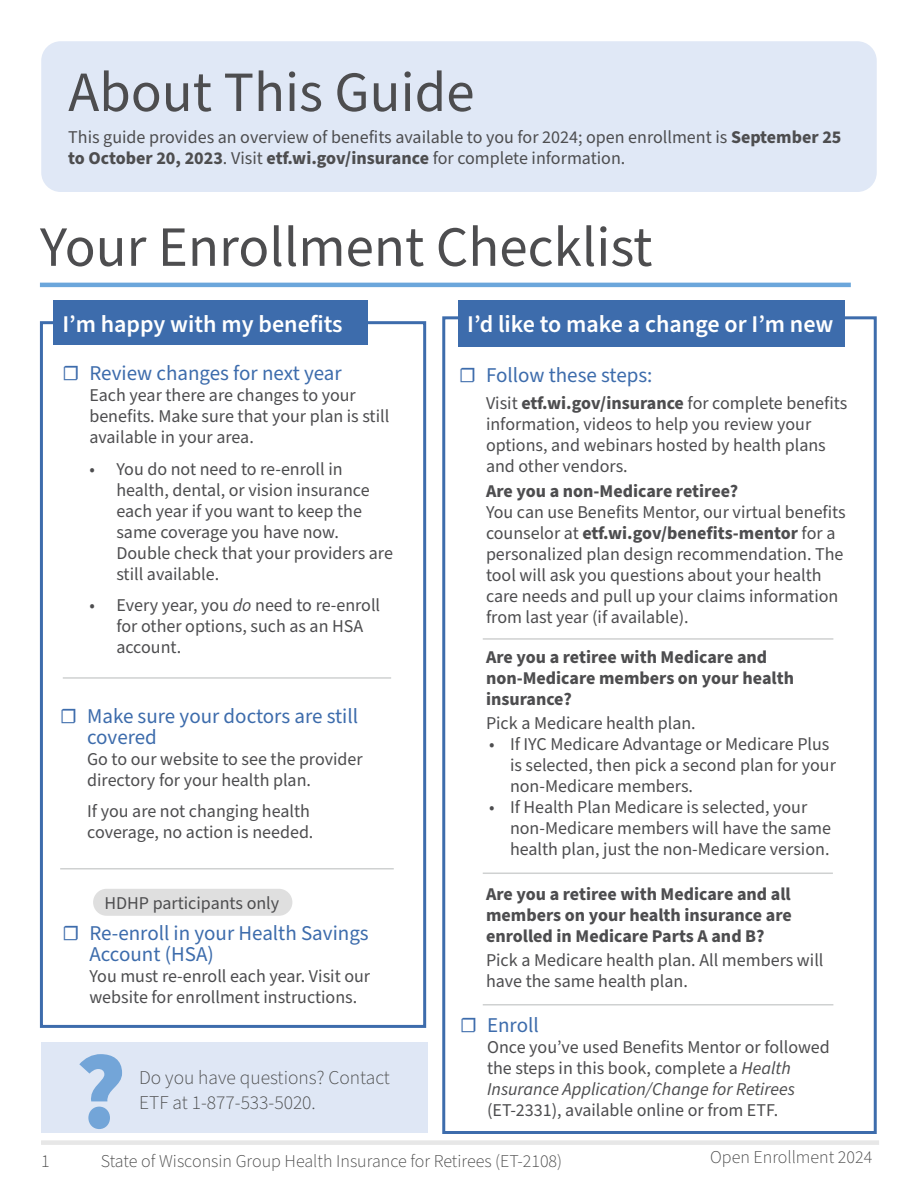
<style>
.page{position:relative;width:918px;height:1188px;background:#fff}
.page>*{position:absolute;margin:0;border:0;box-sizing:border-box;transform-origin:0 0}
.t1{font:900 108px "Source Sans Pro";color:#73a5d8}
.t2{font:57px "Source Sans Pro";color:#4d4d4f}
.Checklist_Name__H2{font:600 24px "Source Sans Pro";color:#fff}
.Checkbox__H3{font:21px/21px "Source Sans Pro";color:#3d6cac}
.t3{font:300 19.5px/25.5px "Source Sans Pro";color:#4c4d4d}
.Checklist_Paragraph{font:18px/21px "Source Sans Pro";color:#4d4d4f}
.t4{font:700 18px/21px "Source Sans Pro";color:#4d4d4f}
.t5{font:300 18px "Source Sans Pro";color:#4b4b4b}
.s1{font-weight:700}
.s2{font-weight:600}
.s3{font-style:italic}
</style>
<div class="page">
<div style="left:41px;top:1140px;width:838px;height:5px;background:#e7e7e7"></div>
<div style="left:41px;top:41px;width:836px;height:151px;background:#e0e8f6;border-radius:19px"></div>
<hr style="left:40px;top:283px;width:811px;height:4px;background:#6ba6db">
<div style="left:40px;top:321px;width:386px;height:707px;border:3px solid #3d6cac"></div>
<div style="left:53px;top:300px;width:315px;height:45px;background:#3d6cac"></div>
<hr style="left:63px;top:677px;width:328px;height:2px;background:#cfd1d1">
<hr style="left:60px;top:868px;width:334px;height:2px;background:#cfd1d1">
<div style="left:93px;top:889px;width:199px;height:27px;background:#dfdfdf;border-radius:14px"></div>
<div style="left:442px;top:316px;width:435px;height:818px;border:3px solid #3d6cac"></div>
<div style="left:458px;top:300px;width:387px;height:47px;background:#3d6cac"></div>
<hr style="left:483px;top:1004px;width:350px;height:2px;background:#cfd1d1">
<hr style="left:483px;top:638px;width:350px;height:2px;background:#cfd1d1">
<div style="left:41px;top:1042px;width:386px;height:90px;background:#dfe7f5"></div>
<hr style="left:483px;top:873px;width:350px;height:1px;background:#cfd1d1">
<h1 class="t2" style="left:68px;top:54px;width:408px">About This Guide</h1>
<p class="Checklist_Paragraph" style="left:68px;top:127px;width:775px">This guide provides an overview of benefits available to you for 2024; open enrollment is <span class="s1">September 25 to October 20, 2023</span>. Visit <span class="s1">etf.wi.gov/insurance</span> for complete information.</p>
<h1 class="t2" style="left:40px;top:209px;width:614px">Your Enrollment Checklist</h1>
<h2 class="Checklist_Name__H2" style="left:62px;top:308px;width:282px">I’m happy with my benefits</h2>
<h3 class="Checkbox__H3" style="left:62px;top:364px;width:281px"><span class="s2">☐</span> Review changes for next year</h3>
<p class="Checklist_Paragraph" style="left:89px;top:386px;width:301px">Each year there are changes to your benefits. Make sure that your plan is still available in your area.</p>
<p class="Checklist_Paragraph" style="left:116px;top:459px;width:278px;text-indent:-27px">• You do not need to re-enroll in health, dental, or vision insurance each year if you want to keep the same coverage you have now.<br>Double check that your providers are still available.</p>
<p class="Checklist_Paragraph" style="left:116px;top:596px;width:265px;text-indent:-27px">• Every year, you <span class="s3">do</span> need to re-enroll for other options, such as an HSA account.</p>
<h3 class="Checkbox__H3" style="left:87px;top:706px;width:273px;text-indent:-27px"><span class="s2">☐</span> Make sure your doctors are still covered</h3>
<p class="Checklist_Paragraph" style="left:87px;top:749px;width:277px">Go to our website to see the provider directory for your health plan.</p>
<p class="Checklist_Paragraph" style="left:87px;top:801px;width:228px">If you are not changing health coverage, no action is needed.</p>
<h3 class="Checklist_Paragraph" style="left:104px;top:893px;width:176px">HDHP participants only</h3>
<h3 class="Checkbox__H3" style="left:89px;top:923px;width:281px;text-indent:-27px"><span class="s2">☐</span> Re-enroll in your Health Savings<br>Account (HSA)</h3>
<p class="Checklist_Paragraph" style="left:89px;top:966px;width:282px">You must re-enroll each year. Visit our website for enrollment instructions.</p>
<p class="t1" style="left:75px;top:1017px;width:53px">?</p>
<p class="t3" style="left:139px;top:1065px;width:252px">Do you have questions? Contact<br>ETF at 1-877-533-5020.</p>
<h2 class="Checklist_Name__H2" style="left:467px;top:308px;width:368px">I’d like to make a change or I’m new</h2>
<h3 class="Checkbox__H3" style="left:459px;top:365px;width:195px"><span class="s2">☐</span> Follow these steps:</h3>
<p class="Checklist_Paragraph" style="left:486px;top:394px;width:363px">Visit <span class="s1">etf.wi.gov/insurance</span> for complete benefits information, videos to help you review your options, and webinars hosted by health plans and other vendors.</p>
<p class="t4" style="left:486px;top:481px;width:254px">Are you a non-Medicare retiree?</p>
<p class="Checklist_Paragraph" style="left:486px;top:502px;width:361px">You can use Benefits Mentor, our virtual benefits counselor at <span class="s1">etf.wi.gov/benefits-mentor</span> for a personalized plan design recommendation. The tool will ask you questions about your health care needs and pull up your claims information from last year (if available).</p>
<p class="t4" style="left:486px;top:647px;width:310px">Are you a retiree with Medicare and non-Medicare members on your health insurance?</p>
<p class="Checklist_Paragraph" style="left:486px;top:713px;width:211px">Pick a Medicare health plan.</p>
<p class="Checklist_Paragraph" style="left:510px;top:734px;width:328px;text-indent:-21px">• If IYC Medicare Advantage or Medicare Plus is selected, then pick a second plan for your non-Medicare members.</p>
<p class="Checklist_Paragraph" style="left:510px;top:797px;width:322px;text-indent:-21px">• If Health Plan Medicare is selected, your non-Medicare members will have the same health plan, just the non-Medicare version.</p>
<p class="t4" style="left:486px;top:884px;width:307px;text-align:justify">Are you a retiree with Medicare and all members on your health insurance are enrolled in Medicare Parts A and B?</p>
<p class="Checklist_Paragraph" style="left:486px;top:950px;width:339px">Pick a Medicare health plan. All members will have the same health plan.</p>
<h3 class="Checkbox__H3" style="left:460px;top:1016px;width:80px"><span class="s2">☐</span> Enroll</h3>
<p class="Checklist_Paragraph" style="left:487px;top:1037px;width:344px">Once you’ve used Benefits Mentor or followed the steps in this book, complete a <span class="s3">Health Insurance Application/Change for Retirees </span>(ET-2331), available online or from ETF.</p>
<p class="t5" style="left:41px;top:1149px;width:10px">1</p>
<p class="t5" style="left:101px;top:1149px;width:463px">State of Wisconsin Group Health Insurance for Retirees (ET-2108)</p>
<p class="t5" style="left:710px;top:1145px;width:163px">Open Enrollment 2024</p>
</div>
